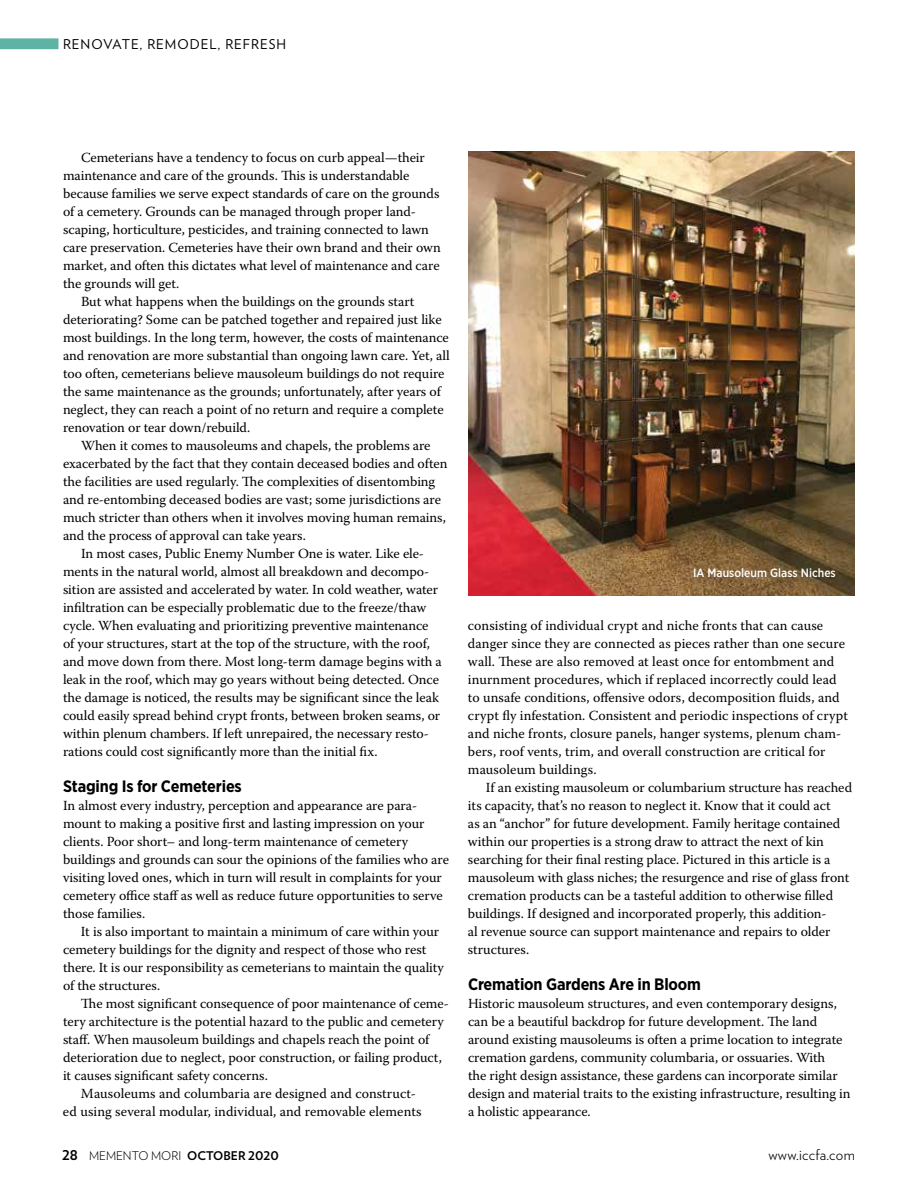
<style>
.page{position:relative;width:918px;height:1188px;background:#fff}
.page>*{position:absolute;margin:0;border:0;box-sizing:border-box;transform-origin:0 0}
.t1{font:700 16.5px "Gotham Narrow";letter-spacing:-.01em;color:#000}
.t2{font:300 15px "Verlag";letter-spacing:.02em;color:#000}
.t3{font:13.8px/18px "Warnock Pro";letter-spacing:-.005em;color:#000}
.t4{font:13.5px "Verlag";letter-spacing:.07em;color:#000}
.t5{font:300 12px "Verlag";color:#000}
.t6{font:500 12px "Gotham Narrow";color:#fff}
.s1{font-weight:700;font-size:13.5px}
.s2{font-weight:700}
</style>
<div class="page">
<div style="left:0;top:38px;width:58px;height:11px;background:#5eb3a4"></div>
<img style="left:468px;top:151px;width:387px;height:445px">
<p class="t4" style="left:63px;top:34px;width:225px">RENOVATE, REMODEL, REFRESH</p>
<p class="t3" style="left:81px;top:148px;width:345px">Cemeterians have a tendency to focus on curb appeal—their</p>
<p class="t3" style="left:63px;top:166px;width:348px">maintenance and care of the grounds. This is understandable</p>
<p class="t3" style="left:63px;top:184px;width:378px">because families we serve expect standards of care on the grounds</p>
<p class="t3" style="left:63px;top:202px;width:355px">of a cemetery. Grounds can be managed through proper land-</p>
<p class="t3" style="left:63px;top:220px;width:368px">scaping, horticulture, pesticides, and training connected to lawn</p>
<p class="t3" style="left:63px;top:238px;width:379px">care preservation. Cemeteries have their own brand and their own</p>
<p class="t3" style="left:63px;top:256px;width:378px">market, and often this dictates what level of maintenance and care</p>
<p class="t3" style="left:63px;top:274px;width:118px">the grounds will get.</p>
<p class="t3" style="left:81px;top:292px;width:335px">But what happens when the buildings on the grounds start</p>
<p class="t3" style="left:63px;top:310px;width:380px">deteriorating? Some can be patched together and repaired just like</p>
<p class="t3" style="left:63px;top:328px;width:387px">most buildings. In the long term, however, the costs of maintenance</p>
<p class="t3" style="left:63px;top:346px;width:388px">and renovation are more substantial than ongoing lawn care. Yet, all</p>
<p class="t3" style="left:63px;top:364px;width:383px">too often, cemeterians believe mausoleum buildings do not require</p>
<p class="t3" style="left:63px;top:382px;width:379px">the same maintenance as the grounds; unfortunately, after years of</p>
<p class="t3" style="left:63px;top:400px;width:382px">neglect, they can reach a point of no return and require a complete</p>
<p class="t3" style="left:63px;top:418px;width:189px">renovation or tear down/rebuild.</p>
<p class="t3" style="left:81px;top:436px;width:351px">When it comes to mausoleums and chapels, the problems are</p>
<p class="t3" style="left:63px;top:454px;width:386px">exacerbated by the fact that they contain deceased bodies and often</p>
<p class="t3" style="left:63px;top:472px;width:374px">the facilities are used regularly. The complexities of disentombing</p>
<p class="t3" style="left:63px;top:490px;width:380px">and re-entombing deceased bodies are vast; some jurisdictions are</p>
<p class="t3" style="left:63px;top:508px;width:385px">much stricter than others when it involves moving human remains,</p>
<p class="t3" style="left:63px;top:526px;width:244px">and the process of approval can take years.</p>
<p class="t3" style="left:81px;top:544px;width:345px">In most cases, Public Enemy Number One is water. Like ele-</p>
<p class="t3" style="left:63px;top:562px;width:368px">ments in the natural world, almost all breakdown and decompo-</p>
<p class="t3" style="left:63px;top:580px;width:377px">sition are assisted and accelerated by water. In cold weather, water</p>
<p class="t3" style="left:63px;top:598px;width:365px">infiltration can be especially problematic due to the freeze/thaw</p>
<p class="t3" style="left:63px;top:616px;width:367px">cycle. When evaluating and prioritizing preventive maintenance</p>
<p class="t3" style="left:63px;top:634px;width:368px">of your structures, start at the top of the structure, with the roof,</p>
<p class="t3" style="left:63px;top:652px;width:380px">and move down from there. Most long-term damage begins with a</p>
<p class="t3" style="left:63px;top:670px;width:378px">leak in the roof, which may go years without being detected. Once</p>
<p class="t3" style="left:63px;top:688px;width:378px">the damage is noticed, the results may be significant since the leak</p>
<p class="t3" style="left:63px;top:706px;width:379px">could easily spread behind crypt fronts, between broken seams, or</p>
<p class="t3" style="left:63px;top:724px;width:367px">within plenum chambers. If left unrepaired, the necessary resto-</p>
<p class="t3" style="left:63px;top:742px;width:316px">rations could cost significantly more than the initial fix.</p>
<p class="t1" style="left:63px;top:776px;width:180px">Staging Is for Cemeteries</p>
<p class="t3" style="left:63px;top:796px;width:388px">In almost every industry, perception and appearance are para&shy;mount to making a positive first and lasting impression on your clients. Poor short– and long-term maintenance of cemetery buildings and grounds can sour the opinions of the families who are visiting loved ones, which in turn will result in complaints for your cemetery office staff as well as reduce future opportunities to serve those families.</p>
<p class="t3" style="left:63px;top:922px;width:382px;text-indent:18px">It is also important to maintain a minimum of care within your cemetery buildings for the dignity and respect of those who rest there. It is our responsibility as cemeterians to maintain the quality of the structures.</p>
<p class="t3" style="left:81px;top:994px;width:369px">The most significant consequence of poor maintenance of ceme-</p>
<p class="t3" style="left:63px;top:1012px;width:382px">tery architecture is the potential hazard to the public and cemetery</p>
<p class="t3" style="left:63px;top:1030px;width:368px">staff. When mausoleum buildings and chapels reach the point of</p>
<p class="t3" style="left:63px;top:1048px;width:380px">deterioration due to neglect, poor construction, or failing product,</p>
<p class="t3" style="left:63px;top:1066px;width:207px">it causes significant safety concerns.</p>
<p class="t3" style="left:81px;top:1084px;width:336px">Mausoleums and columbaria are designed and construct-</p>
<p class="t3" style="left:63px;top:1102px;width:360px">ed using several modular, individual, and removable elements</p>
<p class="t6" style="left:693px;top:565px;width:144px">IA Mausoleum Glass Niches</p>
<p class="t3" style="left:468px;top:616px;width:382px">consisting of individual crypt and niche fronts that can cause danger since they are connected as pieces rather than one secure wall. These are also removed at least once for entombment and inurnment procedures, which if replaced incorrectly could lead to unsafe conditions, offensive odors, decomposition fluids, and crypt fly infestation. Consistent and periodic inspections of crypt and niche fronts, closure panels, hanger systems, plenum cham&shy;bers, roof vents, trim, and overall construction are critical for mausoleum buildings.</p>
<p class="t3" style="left:468px;top:778px;width:386px;text-indent:18px">If an existing mausoleum or columbarium structure has reached its capacity, that’s no reason to neglect it. Know that it could act<br>as an “anchor” for future development. Family heritage contained within our properties is a strong draw to attract the next of kin searching for their final resting place. Pictured in this article is a mausoleum with glass niches; the resurgence and rise of glass front cremation products can be a tasteful addition to otherwise filled buildings. If designed and incorporated properly, this addition-<br>al revenue source can support maintenance and repairs to older structures.</p>
<p class="t1" style="left:468px;top:974px;width:235px">Cremation Gardens Are in Bloom</p>
<p class="t3" style="left:468px;top:994px;width:384px">Historic mausoleum structures, and even contemporary designs, can be a beautiful backdrop for future development. The land around existing mausoleums is often a prime location to integrate cremation gardens, community columbaria, or ossuaries. With<br>the right design assistance, these gardens can incorporate similar design and material traits to the existing infrastructure, resulting in a holistic appearance.</p>
<p class="t5" style="left:62px;top:1147px;width:218px"><span class="s1">28</span> MEMENTO MORI <span class="s2">OCTOBER 2020</span></p>
<p class="t2" style="left:768px;top:1143px;width:88px">www.iccfa.com</p>
</div>
